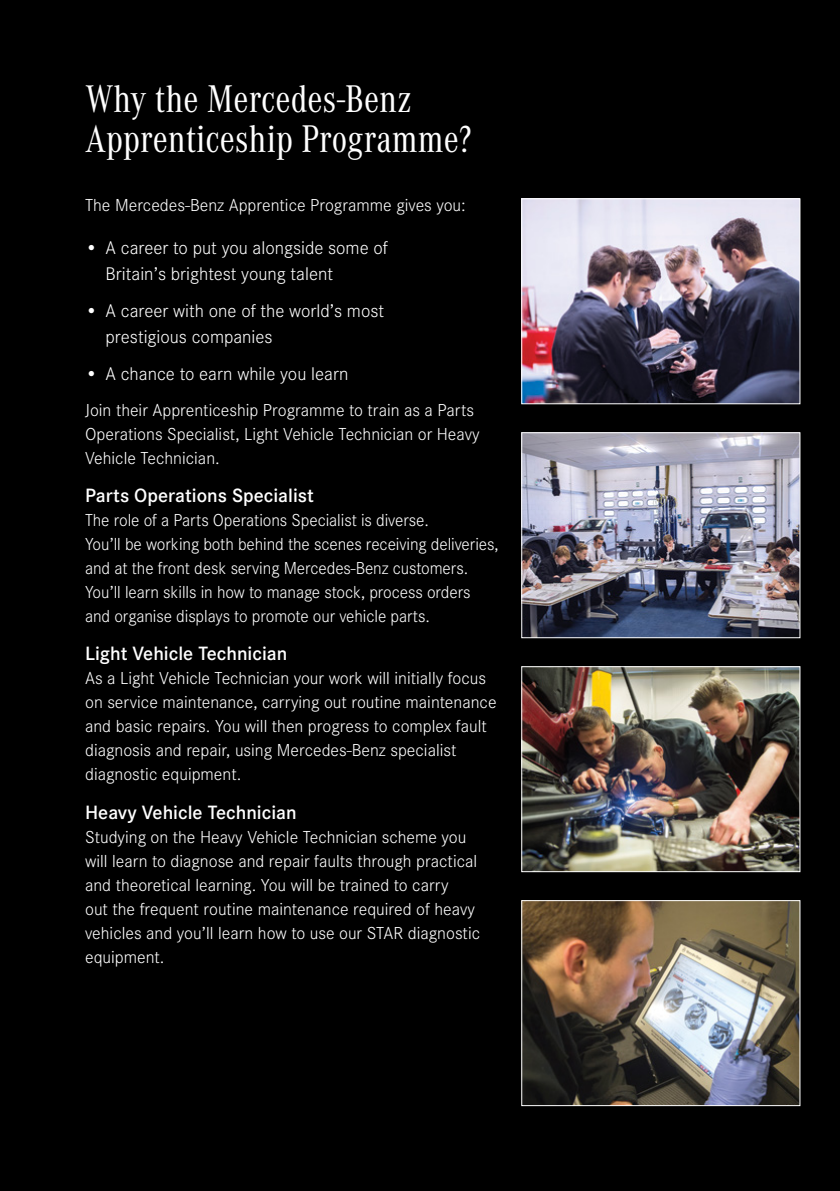
<style>
.page{position:relative;width:840px;height:1191px;background:#fff}
.page>*{position:absolute;margin:0;border:0;box-sizing:border-box;transform-origin:0 0}
.t1{font:40px/40px "Daimler CAC";color:#fff}
.t2{font:600 20px "Daimler CS";color:#fff}
.t3{font:300 19px/26px "Daimler CS";color:#fff}
.t4{font:300 18px/24px "Daimler CS";color:#fff}
</style>
<div class="page">
<div style="left:0;top:0;width:839px;height:1191px;background:#000"></div>
<img style="left:523px;top:902px;width:274px;height:202px">
<div style="left:521px;top:900px;width:278px;height:206px;border:1px solid #fff"></div>
<img style="left:523px;top:434px;width:274px;height:202px">
<div style="left:521px;top:432px;width:278px;height:206px;border:1px solid #fff"></div>
<img style="left:523px;top:668px;width:274px;height:202px">
<div style="left:521px;top:666px;width:278px;height:206px;border:1px solid #fff"></div>
<img style="left:523px;top:200px;width:274px;height:202px">
<div style="left:521px;top:198px;width:278px;height:206px;border:1px solid #fff"></div>
<h1 class="t1" style="left:85px;top:78px;width:387px">Why the Mercedes-Benz<br>Apprenticeship Programme?</h1>
<p class="t4" style="left:85px;top:191px;width:382px">The Mercedes-Benz Apprentice Programme gives you:</p>
<p class="t3" style="left:105px;top:233px;width:284px;text-indent:-20px">• A career to put you alongside some of<br>Britain’s brightest young talent</p>
<p class="t3" style="left:105px;top:296px;width:280px;text-indent:-20px">• A career with one of the world’s most prestigious companies</p>
<p class="t3" style="left:85px;top:360px;width:265px">• A chance to earn while you learn</p>
<p class="t4" style="left:85px;top:396px;width:395px">Join their Apprenticeship Programme to train as a Parts<br>Operations Specialist, Light Vehicle Technician or Heavy<br>Vehicle Technician.</p>
<p class="t2" style="left:85px;top:480px;width:230px">Parts Operations Specialist</p>
<p class="t4" style="left:85px;top:507px;width:414px">The role of a Parts Operations Specialist is diverse.<br>You’ll be working both behind the scenes receiving deliveries, and at the front desk serving Mercedes-Benz customers.<br>You’ll learn skills in how to manage stock, process orders and organise displays to promote our vehicle parts.</p>
<p class="t2" style="left:85px;top:639px;width:204px">Light Vehicle Technician</p>
<p class="t4" style="left:85px;top:665px;width:413px">As a Light Vehicle Technician your work will initially focus on service maintenance, carrying out routine maintenance and basic repairs. You will then progress to complex fault diagnosis and repair, using Mercedes-Benz specialist diagnostic equipment.</p>
<p class="t2" style="left:85px;top:797px;width:213px">Heavy Vehicle Technician</p>
<p class="t4" style="left:85px;top:823px;width:396px">Studying on the Heavy Vehicle Technician scheme you will learn to diagnose and repair faults through practical and theoretical learning. You will be trained to carry<br>out the frequent routine maintenance required of heavy vehicles and you’ll learn how to use our STAR diagnostic equipment.</p>
</div>
